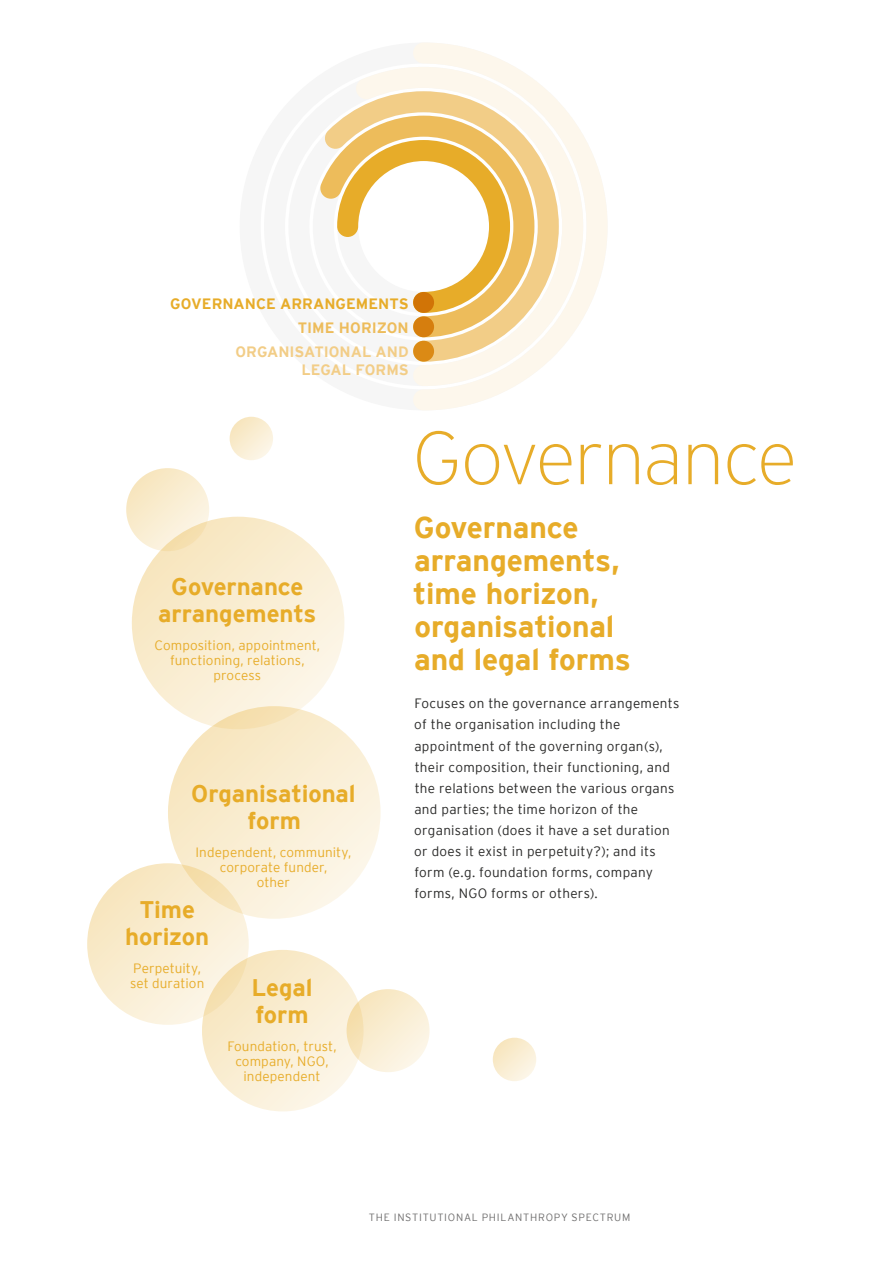
<style>
.page{position:relative;width:893px;height:1263px;background:#fff}
.page>*{position:absolute;margin:0;border:0;box-sizing:border-box;transform-origin:0 0}
.t1{font:200 75px "Interstate";letter-spacing:-.025em;color:#e7ac29}
.t2{font:700 30px/33px "Interstate";letter-spacing:-.005em;color:#e7ac29}
.t3{font:700 24px/27px "Interstate";letter-spacing:-.005em;color:#e7ac29;text-align:center}
.t4{font:700 15px/18px "Interstate";color:#f2cd87;text-align:right}
.t5{font:700 15px "Interstate";color:#e7ac29}
.t6{font:700 15px "Interstate";color:#edbc5b}
.t7{font:300 13.5px/21px "Interstate";letter-spacing:.02em;color:#282827}
.t8{font:300 13.5px/15px "Interstate";letter-spacing:.01em;color:#e7ac29;text-align:center}
.t9{font:300 10.5px "Interstate";letter-spacing:.07em;color:#706f6f}
</style>
<div class="page">
<svg style="left:324px;top:110px;width:31px;height:127px"></svg>
<svg style="left:355px;top:67px;width:58px;height:167px"></svg>
<svg style="left:413px;top:43px;width:195px;height:367px"></svg>
<div style="left:413px;top:316px;width:21px;height:21px;background:#d67e0e;border-radius:50%"></div>
<div style="left:413px;top:341px;width:21px;height:21px;background:#db8a15;border-radius:50%"></div>
<div style="left:413px;top:292px;width:21px;height:21px;background:#d17406;border-radius:50%"></div>
<div style="left:132px;top:517px;width:212px;height:212px;background:linear-gradient(to right,#f8e8c4,#fbf4e2);border-radius:50%"></div>
<svg style="left:168px;top:706px;width:213px;height:213px;background:#f9edd2"></svg>
<svg style="left:87px;top:863px;width:162px;height:162px;background:#f9ecd1"></svg>
<svg style="left:202px;top:950px;width:162px;height:161px;background:#f9edd2"></svg>
<svg style="left:126px;top:468px;width:83px;height:83px;background:#f8ebcd"></svg>
<svg style="left:347px;top:989px;width:83px;height:83px;background:#f9ecd0"></svg>
<svg style="left:230px;top:417px;width:43px;height:43px"></svg>
<svg style="left:493px;top:1038px;width:43px;height:43px"></svg>
<p class="t5" style="left:170px;top:296px;width:240px">GOVERNANCE ARRANGEMENTS</p>
<p class="t6" style="left:298px;top:320px;width:112px">TIME HORIZON</p>
<p class="t4" style="left:235px;top:343px;width:175px">ORGANISATIONAL AND<br>LEGAL FORMS</p>
<h3 class="t3" style="left:158px;top:573px;width:160px">Governance arrangements</h3>
<p class="t8" style="left:154px;top:637px;width:167px">Composition, appointment, functioning, relations, process</p>
<h3 class="t3" style="left:191px;top:780px;width:166px">Organisational form</h3>
<p class="t8" style="left:195px;top:845px;width:157px">Independent, community, corporate funder,<br>other</p>
<h3 class="t3" style="left:125px;top:896px;width:85px">Time horizon</h3>
<p class="t8" style="left:130px;top:960px;width:76px;text-align:left">Perpetuity, set duration</p>
<h3 class="t3" style="left:251px;top:974px;width:63px;text-align:left">Legal form</h3>
<p class="t8" style="left:227px;top:1039px;width:111px">Foundation, trust, company, NGO, independent</p>
<h1 class="t1" style="left:412px;top:417px;width:387px">Governance</h1>
<h2 class="t2" style="left:413px;top:511px;width:219px">Governance arrangements, time horizon, organisational and legal forms</h2>
<p class="t7" style="left:414px;top:693px;width:267px">Focuses on the governance arrangements of the organisation including the appointment of the governing organ(s), their composition, their functioning, and the relations between the various organs and parties; the time horizon of the organisation (does it have a set duration or does it exist in perpetuity?); and its form (e.g. foundation forms, company forms, NGO forms or others).</p>
<p class="t9" style="left:369px;top:1211px;width:263px">THE INSTITUTIONAL PHILANTHROPY SPECTRUM</p>
</div>
